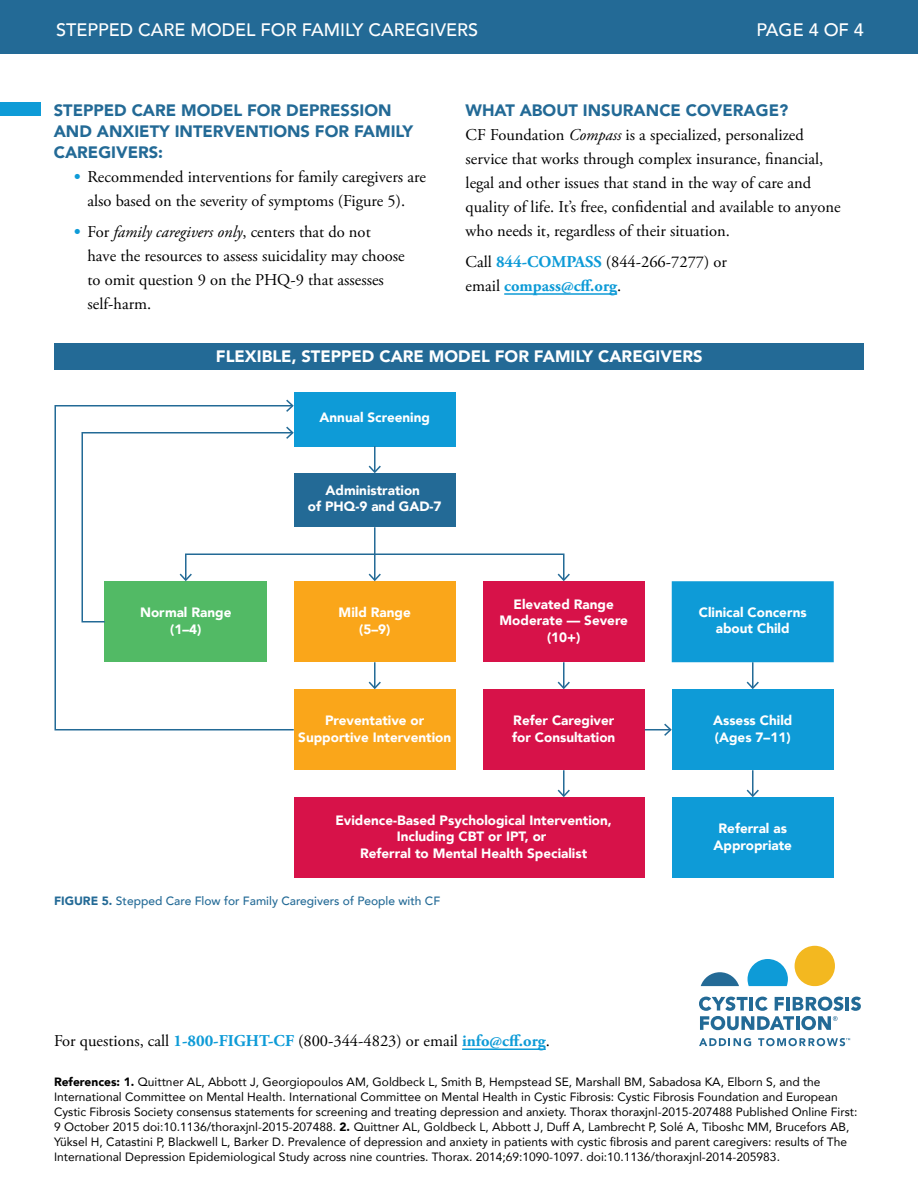
<style>
.page{position:relative;width:918px;height:1188px;background:#fff}
.page>*{position:absolute;margin:0;border:0;box-sizing:border-box;transform-origin:0 0}
.t1{font:500 18px "Avenir";color:#fff}
.t2{font:16.5px/24px "Adobe Garamond Pro";color:#000}
.t3{font:900 16.5px/21px "Avenir";color:#236a96}
.t4{font:900 16.5px "Avenir";color:#fff}
.t5{font:900 13.5px/16.5px "Avenir";color:#fff;text-align:center}
.t6{font:12px/15px "Avenir";color:#000}
.t7{font:500 12px "Avenir";color:#236a96}
.s1{font-weight:700;color:#0e9bd7}
.s2{font-style:italic}
.s3{font-weight:900}
</style>
<div class="page">
<div style="left:0;top:0;width:918px;height:54px;background:#236a96"></div>
<div style="left:0;top:102px;width:40px;height:14px;background:#0e9bd7"></div>
<hr style="left:504px;top:293px;width:113px;height:2px;background:#0e9bd7">
<div style="left:55px;top:343px;width:809px;height:27px;background:#236a96"></div>
<div style="left:672px;top:581px;width:162px;height:81px;background:#0e9bd7"></div>
<div style="left:294px;top:392px;width:162px;height:54px;background:#0e9bd7"></div>
<div style="left:294px;top:473px;width:162px;height:54px;background:#236a96"></div>
<div style="left:672px;top:689px;width:162px;height:81px;background:#0e9bd7"></div>
<div style="left:672px;top:797px;width:162px;height:81px;background:#0e9bd7"></div>
<div style="left:294px;top:581px;width:162px;height:81px;background:#faa61a"></div>
<div style="left:294px;top:689px;width:162px;height:81px;background:#faa61a"></div>
<div style="left:483px;top:581px;width:162px;height:81px;background:#d71249"></div>
<div style="left:294px;top:797px;width:351px;height:81px;background:#d71249"></div>
<div style="left:483px;top:689px;width:162px;height:81px;background:#d71249"></div>
<hr style="left:374px;top:527px;width:2px;height:53px;background:#236a96">
<svg style="left:369px;top:574px;width:12px;height:7px"></svg>
<hr style="left:374px;top:446px;width:2px;height:26px;background:#236a96">
<svg style="left:369px;top:466px;width:12px;height:7px"></svg>
<hr style="left:374px;top:662px;width:2px;height:26px;background:#236a96">
<svg style="left:369px;top:682px;width:12px;height:7px"></svg>
<hr style="left:563px;top:662px;width:2px;height:26px;background:#236a96">
<svg style="left:558px;top:682px;width:12px;height:7px"></svg>
<hr style="left:752px;top:662px;width:2px;height:26px;background:#236a96">
<svg style="left:747px;top:682px;width:12px;height:7px"></svg>
<hr style="left:752px;top:770px;width:2px;height:26px;background:#236a96">
<svg style="left:747px;top:790px;width:12px;height:7px"></svg>
<hr style="left:563px;top:770px;width:2px;height:26px;background:#236a96">
<svg style="left:558px;top:790px;width:12px;height:7px"></svg>
<svg style="left:645px;top:724px;width:27px;height:12px"></svg>
<svg style="left:54px;top:405px;width:241px;height:326px"></svg>
<svg style="left:286px;top:400px;width:8px;height:12px"></svg>
<div style="left:185px;top:553px;width:380px;height:27px;border:2px solid #236a96"></div>
<svg style="left:81px;top:427px;width:213px;height:196px"></svg>
<svg style="left:558px;top:574px;width:12px;height:7px"></svg>
<hr style="left:462px;top:1048px;width:84px;height:2px;background:#0e9bd7">
<svg style="left:699px;top:1038px;width:52px;height:8px"></svg>
<svg style="left:758px;top:1038px;width:92px;height:8px"></svg>
<svg style="left:701px;top:972px;width:38px;height:14px"></svg>
<svg style="left:748px;top:959px;width:40px;height:27px"></svg>
<div style="left:795px;top:946px;width:40px;height:40px;background:#f3b820;border-radius:20px"></div>
<hr style="left:846px;top:997px;width:3px;height:14px;background:#236a96">
<svg style="left:851px;top:997px;width:10px;height:14px"></svg>
<svg style="left:699px;top:997px;width:144px;height:33px"></svg>
<p class="t1" style="left:56px;top:14px;width:424px">STEPPED CARE MODEL FOR FAMILY CAREGIVERS</p>
<p class="t1" style="left:757px;top:14px;width:109px">PAGE 4 OF 4</p>
<p class="t3" style="left:54px;top:99px;width:361px">STEPPED CARE MODEL FOR DEPRESSION<br>AND ANXIETY INTERVENTIONS FOR FAMILY<br>CAREGIVERS:</p>
<p class="t2" style="left:74px;top:165px;width:353px;text-align:center"><span class="s1">•</span> Recommended interventions for family caregivers are also based on the severity of symptoms (Figure 5).</p>
<p class="t2" style="left:88px;top:220px;width:319px;text-indent:-14px"><span class="s1">•</span> For <span class="s2">family caregivers only</span>, centers that do not<br>have the resources to assess suicidality may choose to omit question 9 on the PHQ-9 that assesses self-harm.</p>
<p class="t3" style="left:466px;top:99px;width:324px">WHAT ABOUT INSURANCE COVERAGE?</p>
<p class="t2" style="left:466px;top:123px;width:376px">CF Foundation <span class="s2">Compass</span> is a specialized, personalized service that works through complex insurance, financial, legal and other issues that stand in the way of care and quality of life. It’s free, confidential and available to anyone who needs it, regardless of their situation.</p>
<p class="t2" style="left:466px;top:250px;width:263px">Call <span class="s1">844-COMPASS</span> (844-266-7277) or email <span class="s1">compass@cff.org</span>.</p>
<p class="t4" style="left:216px;top:342px;width:488px">FLEXIBLE, STEPPED CARE MODEL FOR FAMILY CAREGIVERS</p>
<p class="t5" style="left:320px;top:409px;width:112px">Annual Screening</p>
<p class="t5" style="left:140px;top:604px;width:93px">Normal Range (1–4)</p>
<p class="t5" style="left:308px;top:481px;width:135px">Administration<br>of PHQ-9 and GAD-7</p>
<p class="t5" style="left:339px;top:604px;width:74px">Mild Range (5–9)</p>
<p class="t5" style="left:298px;top:712px;width:154px">Preventative or<br>Supportive Intervention</p>
<p class="t5" style="left:500px;top:596px;width:130px">Elevated Range<br>Moderate — Severe (10+)</p>
<p class="t5" style="left:512px;top:712px;width:105px;text-align:left">Refer Caregiver for Consultation</p>
<p class="t5" style="left:335px;top:812px;width:278px">Evidence-Based Psychological Intervention,<br>Including CBT or IPT, or<br>Referral to Mental Health Specialist</p>
<p class="t7" style="left:54px;top:891px;width:388px"><span class="s3">FIGURE 5.</span> Stepped Care Flow for Family Caregivers of People with CF</p>
<p class="t5" style="left:699px;top:603px;width:110px">Clinical Concerns about Child</p>
<p class="t5" style="left:713px;top:712px;width:81px;text-align:left">Assess Child (Ages 7–11)</p>
<p class="t5" style="left:714px;top:820px;width:80px">Referral as<br>Appropriate</p>
<p class="t2" style="left:54px;top:1030px;width:497px">For questions, call <span class="s1">1-800-FIGHT-CF</span> (800-344-4823) or email <span class="s1">info@cff.org</span>.</p>
<p class="t6" style="left:54px;top:1074px;width:805px"><span class="s3">References: 1.</span> Quittner AL, Abbott J, Georgiopoulos AM, Goldbeck L, Smith B, Hempstead SE, Marshall BM, Sabadosa KA, Elborn S, and the International Committee on Mental Health. International Committee on Mental Health in Cystic Fibrosis: Cystic Fibrosis Foundation and European Cystic Fibrosis Society consensus statements for screening and treating depression and anxiety. Thorax thoraxjnl-2015-207488 Published Online First:<br>9 October 2015 doi:10.1136/thoraxjnl-2015-207488. <span class="s3">2.</span> Quittner AL, Goldbeck L, Abbott J, Duff A, Lambrecht P, Solé A, Tiboshc MM, Brucefors AB, Yüksel H, Catastini P, Blackwell L, Barker D. Prevalence of depression and anxiety in patients with cystic fibrosis and parent caregivers: results of The International Depression Epidemiological Study across nine countries. Thorax. 2014;69:1090-1097. doi:10.1136/thoraxjnl-2014-205983.</p>
</div>
